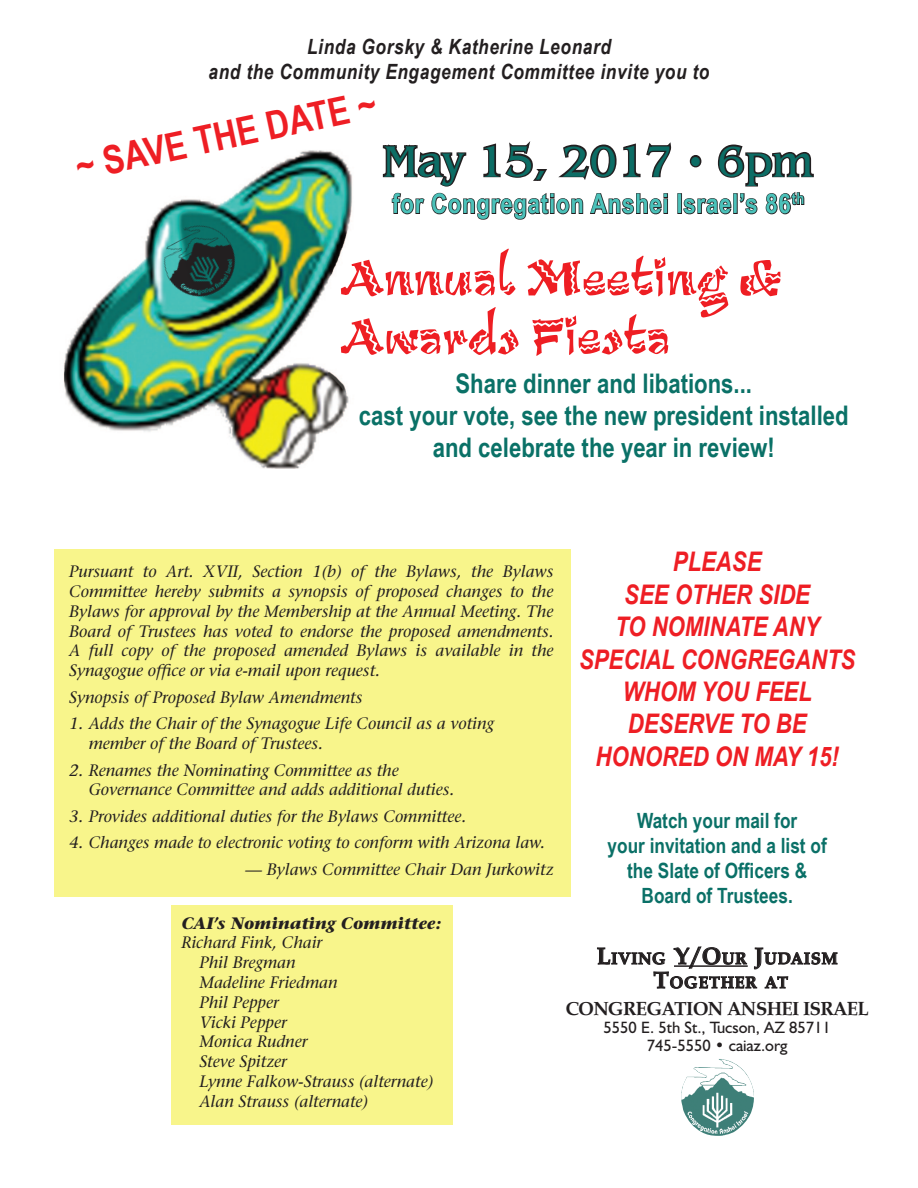
<style>
.page{position:relative;width:918px;height:1188px;background:#fff}
.page>*{position:absolute;margin:0;border:0;box-sizing:border-box;transform-origin:0 0}
.t1{font:52.95px/58.5px "Arriba Arriba Let Plain";color:#ee1e23;scale:1.08 1}
.t2{font:45px "Bangle Normal";color:#0c6d65}
.t3{font:700 39px "Arial Narrow";color:#ee1e24}
.t4{font:700 27px/32.4px "Arial Narrow";color:#0a7167;text-align:center}
.t5{font:italic 700 27px "Arial Narrow";color:#ee1e24}
.t6{font:700 27px "Arial Narrow";letter-spacing:.03em;color:#4ac1b9}
.t7{font:700 21px/25.2px "Arial Narrow";color:#0a7067;text-align:center}
.t8{font:italic 700 21px/25.2px "Arial Narrow";letter-spacing:.03em;color:#231f20;text-align:center}
.t9{font:700 19.5px "Palladius";letter-spacing:-.01em;color:#231f20}
.t10{font:700 16.8px/24px "Palladius";letter-spacing:.07em;color:#231f20;text-align:center}
.t11{font:italic 16.5px/19.8px "Stone Serif";color:#231f20}
.t12{font:16.5px/18px "Humanist 521 BT";color:#231f20;text-align:center}
.t13{font:italic 700 16.5px "Stone Serif";color:#231f20}
.s1{font-size:24px}
</style>
<div class="page">
<img style="left:63px;top:150px;width:275px;height:319px">
<svg style="left:338px;top:141px;width:476px;height:281px"></svg>
<img style="left:150px;top:211px;width:100px;height:100px">
<div style="left:54px;top:549px;width:516px;height:348px;background:#f8f58b"></div>
<div style="left:172px;top:905px;width:281px;height:220px;background:#f8f58b"></div>
<svg style="left:597px;top:946px;width:241px;height:43px"></svg>
<img style="left:681px;top:1059px;width:73px;height:77px">
<p class="t8" style="left:209px;top:33px;width:502px">LINDA GORSKY &amp; KATHERINE LEONARD<br>AND THE COMMUNITY ENGAGEMENT COMMITTEE INVITE YOU TO</p>
<h3 class="t3" style="left:70px;top:138px;width:308px;rotate:-12deg">~ save t he dat e ~</h3>
<h2 class="t2" style="left:383px;top:132px;width:432px">May 15, 2017 • 6pm</h2>
<h3 class="t6" style="left:392px;top:183px;width:414px">for Congregation Anshei Israel’s 86<sup>th</sup></h3>
<h1 class="t1" style="left:341px;top:254px;width:411px">Annual Meeting &amp;<br>Awards Fiesta</h1>
<h3 class="t4" style="left:359px;top:365px;width:491px">Share dinner and libations...<br>cast your vote, see the new president installed and celebrate the year in review!</h3>
<p class="t11" style="left:69px;top:562px;width:486px;text-align:justify">Pursuant to Art. XVII, Section 1(b) of the Bylaws, the Bylaws Committee hereby submits a synopsis of proposed changes to the Bylaws for approval by the Membership at the Annual Meeting. The Board of Trustees has voted to endorse the proposed amendments.<br>A full copy of the proposed amended Bylaws is available in the Synagogue office or via e-mail upon request.</p>
<p class="t11" style="left:69px;top:687px;width:295px">Synopsis of Proposed Bylaw Amendments</p>
<p class="t11" style="left:89px;top:714px;width:407px;text-indent:-20px">1. Adds the Chair of the Synagogue Life Council as a voting member of the Board of Trustees.</p>
<p class="t11" style="left:89px;top:760px;width:367px;text-indent:-20px">2. Renames the Nominating Committee as the<br>Governance Committee and adds additional duties.</p>
<p class="t11" style="left:69px;top:806px;width:398px">3. Provides additional duties for the Bylaws Committee.</p>
<p class="t11" style="left:69px;top:833px;width:477px">4. Changes made to electronic voting to conform with Arizona law.</p>
<p class="t11" style="left:246px;top:860px;width:309px">— Bylaws Committee Chair Dan Jurkowitz</p>
<p class="t13" style="left:181px;top:913px;width:261px">CAI’s Nominating Committee:</p>
<p class="t11" style="left:199px;top:933px;width:235px;text-indent:-18px">Richard Fink, Chair<br>Phil Bregman<br>Madeline Friedman<br>Phil Pepper<br>Vicki Pepper<br>Monica Rudner<br>Steve Spitzer<br>Lynne Falkow-Strauss (alternate)<br>Alan Strauss (alternate)</p>
<h3 class="t5" style="left:673px;top:542px;width:88px">PLEASE</h3>
<h3 class="t5" style="left:624px;top:574px;width:185px">SEE OTHER SIDE</h3>
<h3 class="t5" style="left:615px;top:606px;width:206px">TO NOMINATE ANY</h3>
<h3 class="t5" style="left:579px;top:639px;width:278px">SPECIAL CONGREGANTS</h3>
<h3 class="t5" style="left:623px;top:671px;width:161px">WHOM YOU FEEL</h3>
<h3 class="t5" style="left:628px;top:704px;width:178px">DESERVE TO BE</h3>
<h3 class="t5" style="left:596px;top:736px;width:245px">HONORED ON MAY 15!</h3>
<p class="t7" style="left:608px;top:807px;width:221px">Watch your mail for<br>your invitation and a list of the Slate of Officers &amp;<br>Board of Trustees.</p>
<p class="t10" style="left:597px;top:947px;width:242px"><span class="s1">L</span>IVING <span class="s1">Y/O</span>UR <span class="s1">J</span>UDAISM<br><span class="s1">T</span>OGETHER AT</p>
<p class="t9" style="left:566px;top:997px;width:304px">CONGREGATION ANSHEI ISRAEL</p>
<p class="t12" style="left:604px;top:1018px;width:229px">5550 E. 5th St., Tucson, AZ 85711<br>745-5550 • caiaz.org</p>
</div>
